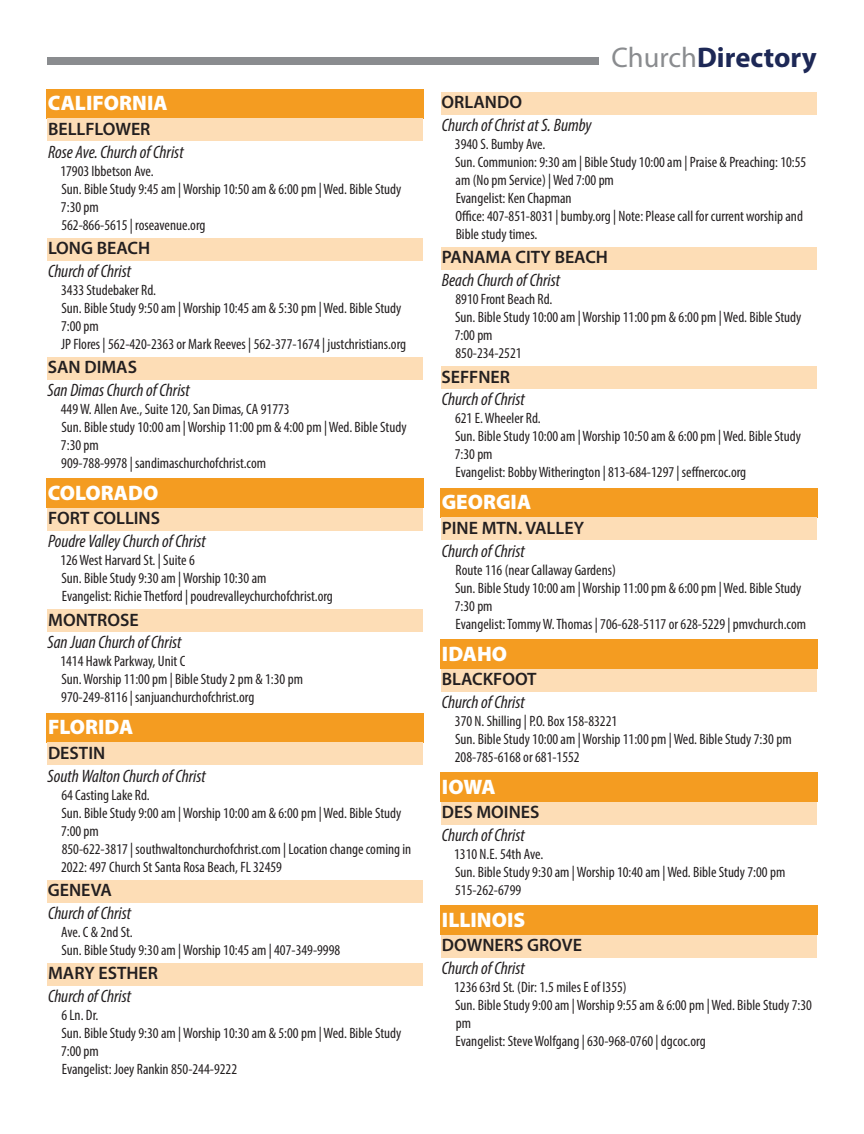
<style>
.page{position:relative;width:864px;height:1134px;background:#fff}
.page>*{position:absolute;margin:0;border:0;box-sizing:border-box;transform-origin:0 0}
.t1{font:700 28.5px "Myriad Pro";color:#1d2856}
.t2{font:900 21px "Myriad Pro";color:#fff}
.t3{font:italic condensed 18px "Myriad Pro";color:#231f20}
.t4{font:600 18px "Myriad Pro";color:#231f20}
.t5{font:condensed 15px/18px "Myriad Pro";color:#231f20}
.s1{font-weight:400;color:#8a8c8f}
</style>
<div class="page">
<div style="left:47px;top:57px;width:551px;height:8px;background:#8a8c8f"></div>
<div style="left:46px;top:89px;width:378px;height:29px;background:#f49c21"></div>
<div style="left:48px;top:118px;width:375px;height:23px;background:#fdddb6"></div>
<div style="left:48px;top:238px;width:375px;height:22px;background:#fdddb6"></div>
<div style="left:48px;top:357px;width:375px;height:23px;background:#fdddb6"></div>
<div style="left:46px;top:479px;width:378px;height:29px;background:#f49c21"></div>
<div style="left:48px;top:508px;width:375px;height:23px;background:#fdddb6"></div>
<div style="left:48px;top:609px;width:375px;height:23px;background:#fdddb6"></div>
<div style="left:46px;top:713px;width:378px;height:29px;background:#f49c21"></div>
<div style="left:48px;top:742px;width:375px;height:23px;background:#fdddb6"></div>
<div style="left:48px;top:880px;width:375px;height:23px;background:#fdddb6"></div>
<div style="left:48px;top:963px;width:375px;height:23px;background:#fdddb6"></div>
<div style="left:441px;top:92px;width:376px;height:23px;background:#fdddb6"></div>
<div style="left:441px;top:247px;width:376px;height:23px;background:#fdddb6"></div>
<div style="left:441px;top:366px;width:376px;height:23px;background:#fdddb6"></div>
<div style="left:440px;top:488px;width:378px;height:29px;background:#f49c21"></div>
<div style="left:441px;top:518px;width:376px;height:22px;background:#fdddb6"></div>
<div style="left:440px;top:639px;width:378px;height:30px;background:#f49c21"></div>
<div style="left:441px;top:669px;width:376px;height:23px;background:#fdddb6"></div>
<div style="left:440px;top:773px;width:378px;height:29px;background:#f49c21"></div>
<div style="left:441px;top:802px;width:376px;height:23px;background:#fdddb6"></div>
<div style="left:440px;top:906px;width:378px;height:29px;background:#f49c21"></div>
<div style="left:441px;top:935px;width:376px;height:23px;background:#fdddb6"></div>
<h2 class="t2" style="left:48px;top:89px;width:121px">CALIFORNIA</h2>
<p class="t4" style="left:48px;top:117px;width:104px">BELLFLOWER</p>
<p class="t3" style="left:48px;top:141px;width:137px">Rose Ave. Church of Christ</p>
<p class="t5" style="left:60px;top:161px;width:342px">17903 Ibbetson Ave.<br>Sun. Bible Study 9:45 am | Worship 10:50 am &amp; 6:00 pm | Wed. Bible Study<br>7:30 pm<br>562-866-5615 | roseavenue.org</p>
<p class="t4" style="left:48px;top:236px;width:104px">LONG BEACH</p>
<p class="t3" style="left:48px;top:260px;width:85px">Church of Christ</p>
<p class="t5" style="left:61px;top:281px;width:347px">3433 Studebaker Rd.<br>Sun. Bible Study 9:50 am | Worship 10:45 am &amp; 5:30 pm | Wed. Bible Study 7:00 pm<br>JP Flores | 562-420-2363 or Mark Reeves | 562-377-1674 | justchristians.org</p>
<p class="t4" style="left:48px;top:356px;width:91px">SAN DIMAS</p>
<p class="t3" style="left:47px;top:379px;width:144px">San Dimas Church of Christ</p>
<p class="t5" style="left:61px;top:400px;width:347px">449 W. Allen Ave., Suite 120, San Dimas, CA 91773<br>Sun. Bible study 10:00 am | Worship 11:00 pm &amp; 4:00 pm | Wed. Bible Study 7:30 pm<br>909-788-9978 | sandimaschurchofchrist.com</p>
<h2 class="t2" style="left:48px;top:479px;width:112px">COLORADO</h2>
<p class="t4" style="left:48px;top:507px;width:114px">FORT COLLINS</p>
<p class="t3" style="left:48px;top:530px;width:159px">Poudre Valley Church of Christ</p>
<p class="t5" style="left:60px;top:551px;width:274px">126 West Harvard St. | Suite 6<br>Sun. Bible Study 9:30 am | Worship 10:30 am<br>Evangelist: Richie Thetford | poudrevalleychurchofchrist.org</p>
<p class="t4" style="left:48px;top:608px;width:92px">MONTROSE</p>
<p class="t3" style="left:47px;top:632px;width:136px">San Juan Church of Christ</p>
<p class="t5" style="left:60px;top:652px;width:244px">1414 Hawk Parkway, Unit C<br>Sun. Worship 11:00 pm | Bible Study 2 pm &amp; 1:30 pm<br>970-249-8116 | sanjuanchurchofchrist.org</p>
<h2 class="t2" style="left:48px;top:713px;width:87px">FLORIDA</h2>
<p class="t4" style="left:48px;top:741px;width:59px">DESTIN</p>
<p class="t3" style="left:47px;top:765px;width:160px">South Walton Church of Christ</p>
<p class="t5" style="left:61px;top:786px;width:352px">64 Casting Lake Rd.<br>Sun. Bible Study 9:00 am | Worship 10:00 am &amp; 6:00 pm | Wed. Bible Study 7:00 pm<br>850-622-3817 | southwaltonchurchofchrist.com | Location change coming in 2022: 497 Church St Santa Rosa Beach, FL 32459</p>
<p class="t4" style="left:48px;top:878px;width:66px">GENEVA</p>
<p class="t3" style="left:48px;top:902px;width:85px">Church of Christ</p>
<p class="t5" style="left:61px;top:923px;width:281px">Ave. C &amp; 2nd St.<br>Sun. Bible Study 9:30 am | Worship 10:45 am | 407-349-9998</p>
<p class="t4" style="left:48px;top:962px;width:111px">MARY ESTHER</p>
<p class="t3" style="left:48px;top:985px;width:85px">Church of Christ</p>
<p class="t5" style="left:61px;top:1006px;width:342px">6 Ln. Dr.<br>Sun. Bible Study 9:30 am | Worship 10:30 am &amp; 5:00 pm | Wed. Bible Study<br>7:00 pm<br>Evangelist: Joey Rankin 850-244-9222</p>
<h1 class="t1" style="left:611px;top:38px;width:207px"><span class="s1">Church</span>Directory</h1>
<p class="t4" style="left:442px;top:91px;width:82px">ORLANDO</p>
<p class="t3" style="left:442px;top:114px;width:151px">Church of Christ at S. Bumby</p>
<p class="t5" style="left:455px;top:135px;width:353px">3940 S. Bumby Ave.<br>Sun. Communion: 9:30 am | Bible Study 10:00 am | Praise &amp; Preaching: 10:55 am (No pm Service) | Wed 7:00 pm<br>Evangelist: Ken Chapman<br>Office: 407-851-8031 | bumby.org | Note: Please call for current worship and Bible study times.</p>
<p class="t4" style="left:442px;top:246px;width:168px">PANAMA CITY BEACH</p>
<p class="t3" style="left:442px;top:269px;width:120px">Beach Church of Christ</p>
<p class="t5" style="left:455px;top:290px;width:348px">8910 Front Beach Rd.<br>Sun. Bible Study 10:00 am | Worship 11:00 pm &amp; 6:00 pm | Wed. Bible Study<br>7:00 pm<br>850-234-2521</p>
<p class="t4" style="left:442px;top:365px;width:70px">SEFFNER</p>
<p class="t3" style="left:442px;top:389px;width:85px">Church of Christ</p>
<p class="t5" style="left:455px;top:409px;width:348px">621 E. Wheeler Rd.<br>Sun. Bible Study 10:00 am | Worship 10:50 am &amp; 6:00 pm | Wed. Bible Study 7:30 pm<br>Evangelist: Bobby Witherington | 813-684-1297 | seffnercoc.org</p>
<h2 class="t2" style="left:442px;top:488px;width:91px">GEORGIA</h2>
<p class="t4" style="left:442px;top:516px;width:144px">PINE MTN. VALLEY</p>
<p class="t3" style="left:442px;top:540px;width:85px">Church of Christ</p>
<p class="t5" style="left:455px;top:561px;width:353px">Route 116 (near Callaway Gardens)<br>Sun. Bible Study 10:00 am | Worship 11:00 pm &amp; 6:00 pm | Wed. Bible Study 7:30 pm<br>Evangelist: Tommy W. Thomas | 706-628-5117 or 628-5229 | pmvchurch.com</p>
<h2 class="t2" style="left:442px;top:639px;width:67px">IDAHO</h2>
<p class="t4" style="left:442px;top:667px;width:96px">BLACKFOOT</p>
<p class="t3" style="left:442px;top:691px;width:85px">Church of Christ</p>
<p class="t5" style="left:455px;top:712px;width:338px">370 N. Shilling | P.O. Box 158-83221<br>Sun. Bible Study 10:00 am | Worship 11:00 pm | Wed. Bible Study 7:30 pm<br>208-785-6168 or 681-1552</p>
<h2 class="t2" style="left:442px;top:773px;width:55px">IOWA</h2>
<p class="t4" style="left:442px;top:801px;width:99px">DES MOINES</p>
<p class="t3" style="left:442px;top:824px;width:85px">Church of Christ</p>
<p class="t5" style="left:454px;top:845px;width:333px">1310 N.E. 54th Ave.<br>Sun. Bible Study 9:30 am | Worship 10:40 am | Wed. Bible Study 7:00 pm<br>515-262-6799</p>
<h2 class="t2" style="left:442px;top:906px;width:85px">ILLINOIS</h2>
<p class="t4" style="left:442px;top:934px;width:142px">DOWNERS GROVE</p>
<p class="t3" style="left:442px;top:957px;width:85px">Church of Christ</p>
<p class="t5" style="left:454px;top:978px;width:359px">1236 63rd St. (Dir: 1.5 miles E of I355)<br>Sun. Bible Study 9:00 am | Worship 9:55 am &amp; 6:00 pm | Wed. Bible Study 7:30 pm<br>Evangelist: Steve Wolfgang | 630-968-0760 | dgcoc.org</p>
</div>
